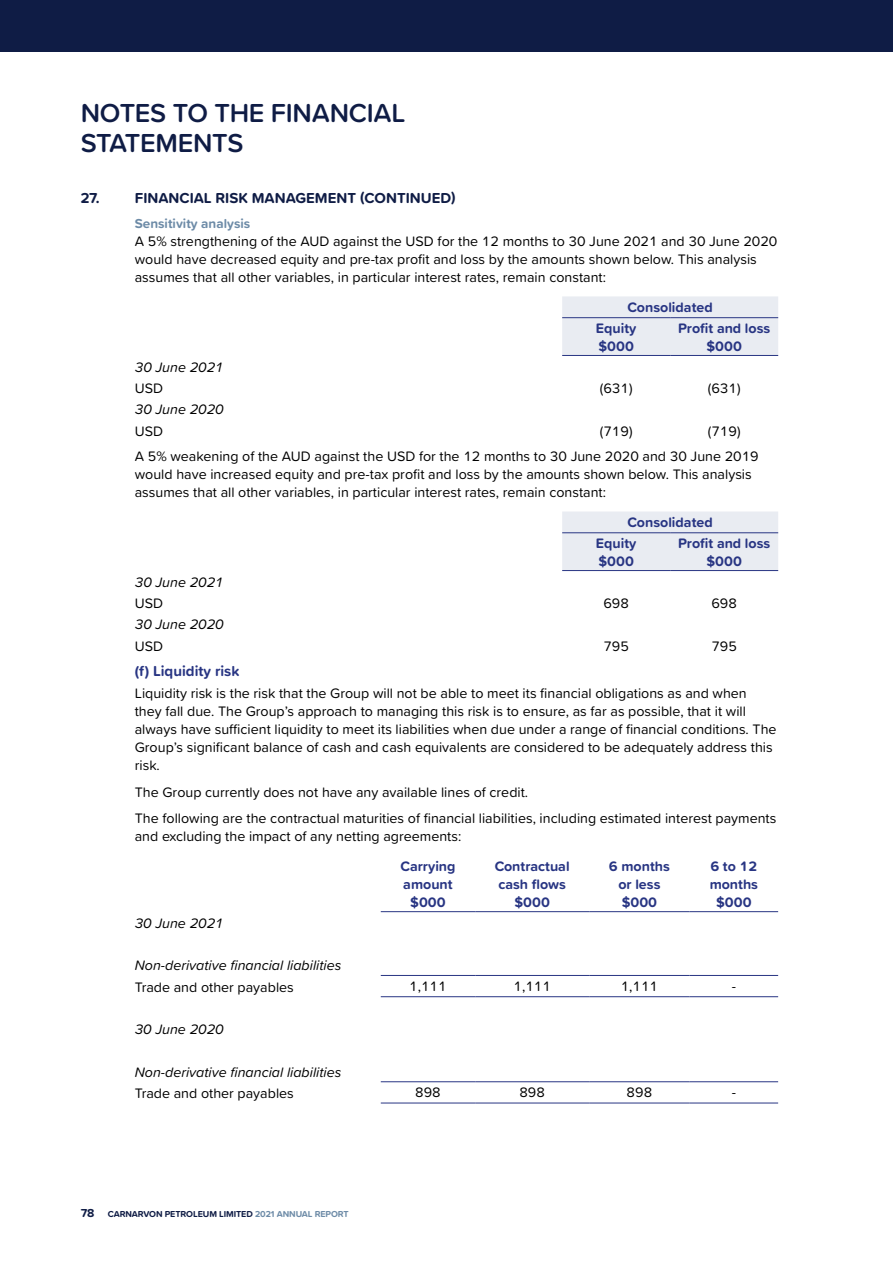
<style>
.page{position:relative;width:893px;height:1263px;background:#fff}
.page>*{position:absolute;margin:0;border:0;box-sizing:border-box;transform-origin:0 0}
.t1{font:600 27px/30px "Proxima Soft";letter-spacing:-.01em;color:#0f1c45}
.t2{font:700 15px "Proxima Soft";color:#0f1c45}
.t3{font:700 15px "Proxima Soft";color:#283583}
.t4{font:14.25px/18px "Proxima Soft";color:#000}
.t5{font:700 14.25px/18px "Proxima Soft";color:#283583;text-align:center}
.t6{font:italic 14.25px "Proxima Soft";color:#000}
.t7{font:700 13.5px "Proxima Soft";color:#6d8ba7}
.t8{font:700 9px "Proxima Soft";letter-spacing:-.01em;color:#0f1c45}
.s1{font-size:12px}
.s2{color:#6d8ba7}
</style>
<div class="page">
<div style="left:562px;top:296px;width:216px;height:59px;background:#e9ecf2"></div>
<hr style="left:562px;top:317px;width:108px;height:1px;background:#283583">
<hr style="left:670px;top:317px;width:108px;height:1px;background:#283583">
<hr style="left:562px;top:355px;width:108px;height:1px;background:#283583">
<hr style="left:670px;top:355px;width:108px;height:1px;background:#283583">
<div style="left:562px;top:511px;width:216px;height:59px;background:#e9ecf2"></div>
<hr style="left:562px;top:532px;width:108px;height:1px;background:#283583">
<hr style="left:670px;top:532px;width:108px;height:1px;background:#283583">
<hr style="left:562px;top:570px;width:108px;height:1px;background:#283583">
<hr style="left:670px;top:570px;width:108px;height:1px;background:#283583">
<hr style="left:381px;top:975px;width:94px;height:1px;background:#283583">
<hr style="left:475px;top:975px;width:114px;height:1px;background:#283583">
<hr style="left:589px;top:975px;width:101px;height:1px;background:#283583">
<hr style="left:690px;top:975px;width:88px;height:1px;background:#283583">
<hr style="left:381px;top:1081px;width:94px;height:1px;background:#283583">
<hr style="left:475px;top:1081px;width:114px;height:1px;background:#283583">
<hr style="left:589px;top:1081px;width:101px;height:1px;background:#283583">
<hr style="left:690px;top:1081px;width:88px;height:1px;background:#283583">
<hr style="left:381px;top:911px;width:94px;height:1px;background:#283583">
<hr style="left:475px;top:911px;width:114px;height:1px;background:#283583">
<hr style="left:589px;top:911px;width:101px;height:1px;background:#283583">
<hr style="left:690px;top:911px;width:88px;height:1px;background:#283583">
<hr style="left:381px;top:996px;width:94px;height:1px;background:#283583">
<hr style="left:475px;top:996px;width:114px;height:1px;background:#283583">
<hr style="left:589px;top:996px;width:101px;height:1px;background:#283583">
<hr style="left:690px;top:996px;width:88px;height:1px;background:#283583">
<hr style="left:381px;top:1103px;width:94px;height:1px;background:#283583">
<hr style="left:475px;top:1103px;width:114px;height:1px;background:#283583">
<hr style="left:589px;top:1103px;width:101px;height:1px;background:#283583">
<hr style="left:690px;top:1103px;width:88px;height:1px;background:#283583">
<div style="left:0;top:0;width:893px;height:52px;background:#0f1c45"></div>
<h1 class="t1" style="left:81px;top:97px;width:326px">NOTES TO THE FINANCIAL<br>STATEMENTS</h1>
<p class="t2" style="left:81px;top:187px;width:376px">27. FINANCIAL RISK MANAGEMENT (CONTINUED)</p>
<p class="t7" style="left:135px;top:213px;width:117px">Sensitivity analysis</p>
<p class="t4" style="left:135px;top:231px;width:644px">A 5% strengthening of the AUD against the USD for the 12 months to 30 June 2021 and 30 June 2020 would have decreased equity and pre-tax profit and loss by the amounts shown below. This analysis assumes that all other variables, in particular interest rates, remain constant:</p>
<p class="t5" style="left:596px;top:296px;width:118px;line-height:21.3px;text-align:left;text-indent:32px">Consolidated<br>Equity</p>
<p class="t5" style="left:598px;top:337px;width:37px">$000</p>
<p class="t5" style="left:678px;top:319px;width:94px">Profit and loss $000</p>
<p class="t6" style="left:135px;top:356px;width:90px">30 June 2021</p>
<p class="t4" style="left:135px;top:378px;width:30px">USD</p>
<p class="t4" style="left:600px;top:378px;width:34px">(631)</p>
<p class="t4" style="left:708px;top:378px;width:34px">(631)</p>
<p class="t6" style="left:135px;top:399px;width:90px">30 June 2020</p>
<p class="t4" style="left:135px;top:421px;width:30px">USD</p>
<p class="t4" style="left:600px;top:421px;width:34px">(719)</p>
<p class="t4" style="left:135px;top:417px;width:625px;line-height:25.5px;text-indent:573px">(719)<br>A 5% weakening of the AUD against the USD for the 12 months to 30 June 2020 and 30 June 2019</p>
<p class="t4" style="left:135px;top:465px;width:618px">would have increased equity and pre-tax profit and loss by the amounts shown below. This analysis assumes that all other variables, in particular interest rates, remain constant:</p>
<p class="t5" style="left:596px;top:511px;width:118px;line-height:21.3px;text-align:left;text-indent:32px">Consolidated<br>Equity</p>
<p class="t5" style="left:598px;top:552px;width:37px">$000</p>
<p class="t5" style="left:678px;top:534px;width:94px">Profit and loss $000</p>
<p class="t6" style="left:135px;top:571px;width:90px">30 June 2021</p>
<p class="t4" style="left:135px;top:594px;width:30px">USD</p>
<p class="t4" style="left:603px;top:594px;width:27px">698</p>
<p class="t4" style="left:711px;top:594px;width:27px">698</p>
<p class="t6" style="left:135px;top:614px;width:90px">30 June 2020</p>
<p class="t4" style="left:135px;top:636px;width:30px">USD</p>
<p class="t4" style="left:603px;top:636px;width:27px">795</p>
<p class="t4" style="left:711px;top:636px;width:27px">795</p>
<p class="t3" style="left:135px;top:660px;width:106px">(f) Liquidity risk</p>
<p class="t4" style="left:135px;top:684px;width:643px">Liquidity risk is the risk that the Group will not be able to meet its financial obligations as and when they fall due. The Group’s approach to managing this risk is to ensure, as far as possible, that it will always have sufficient liquidity to meet its liabilities when due under a range of financial conditions. The Group’s significant balance of cash and cash equivalents are considered to be adequately address this risk.</p>
<p class="t4" style="left:135px;top:778px;width:643px;line-height:26.5px">The Group currently does not have any available lines of credit.<br>The following are the contractual maturities of financial liabilities, including estimated interest payments</p>
<p class="t4" style="left:135px;top:827px;width:328px">and excluding the impact of any netting agreements:</p>
<p class="t5" style="left:400px;top:857px;width:57px">Carrying amount $000</p>
<p class="t5" style="left:495px;top:857px;width:76px">Contractual cash flows $000</p>
<p class="t5" style="left:609px;top:857px;width:62px">6 months or less $000</p>
<p class="t5" style="left:710px;top:857px;width:50px">6 to 12 months $000</p>
<p class="t6" style="left:135px;top:912px;width:90px">30 June 2021</p>
<p class="t6" style="left:135px;top:955px;width:208px">Non-derivative financial liabilities</p>
<p class="t4" style="left:135px;top:977px;width:161px">Trade and other payables</p>
<p class="t4" style="left:409px;top:976px;width:39px">1,111</p>
<p class="t4" style="left:513px;top:976px;width:39px">1,111</p>
<p class="t4" style="left:621px;top:976px;width:39px">1,111</p>
<p class="t4" style="left:732px;top:976px;width:6px">-</p>
<p class="t6" style="left:135px;top:1019px;width:90px">30 June 2020</p>
<p class="t6" style="left:135px;top:1061px;width:208px">Non-derivative financial liabilities</p>
<p class="t4" style="left:135px;top:1083px;width:161px">Trade and other payables</p>
<p class="t4" style="left:415px;top:1083px;width:27px">898</p>
<p class="t4" style="left:519px;top:1083px;width:27px">898</p>
<p class="t4" style="left:627px;top:1083px;width:27px">898</p>
<p class="t4" style="left:732px;top:1083px;width:6px">-</p>
<p class="t8" style="left:81px;top:1207px;width:269px"><span class="s1">78</span> CARNARVON PETROLEUM LIMITED <span class="s2">2021 ANNUAL REPORT</span></p>
</div>
